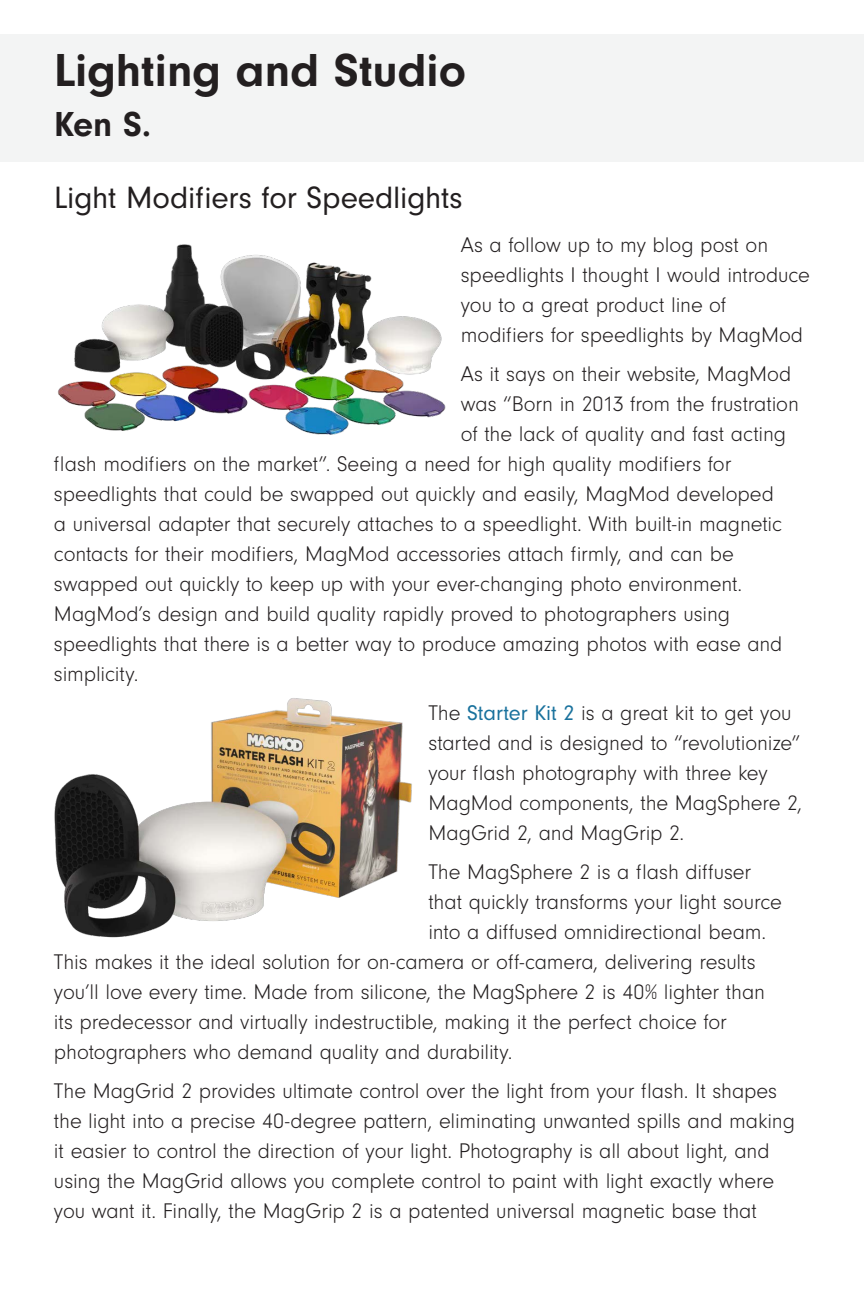
<style>
.page{position:relative;width:864px;height:1296px;background:#fff}
.page>*{position:absolute;margin:0;border:0;box-sizing:border-box;transform-origin:0 0}
.t1{font:700 48px "Neuzeit Gro";color:#231f20}
.t2{font:700 36px "Neuzeit Gro";color:#231f20}
.t3{font:32px "Neuzeit Gro";letter-spacing:-.005em;color:#231f20}
.t4{font:300 22px/30px "Neuzeit Gro";letter-spacing:-.005em;color:#231f20}
.s1{font-weight:400;color:#1a729d}
</style>
<div class="page">
<div style="left:0;top:35px;width:864px;height:127px;background:#f3f4f4"></div>
<img style="left:58px;top:244px;width:388px;height:191px">
<img style="left:54px;top:698px;width:358px;height:240px">
<h1 class="t1" style="left:54px;top:43px;width:414px">Lighting and Studio</h1>
<h2 class="t2" style="left:54px;top:104px;width:99px">Ken S.</h2>
<h3 class="t3" style="left:54px;top:180px;width:410px">Light Modifiers for Speedlights</h3>
<p class="t4" style="left:461px;top:230px;width:351px">As a follow up to my blog post on speedlights I thought I would introduce you to a great product line of modifiers for speedlights by MagMod</p>
<p class="t4" style="left:461px;top:359px;width:332px">As it says on their website, MagMod</p>
<p class="t4" style="left:461px;top:389px;width:340px">was “Born in 2013 from the frustration</p>
<p class="t4" style="left:461px;top:419px;width:327px">of the lack of quality and fast acting</p>
<p class="t4" style="left:54px;top:449px;width:679px">flash modifiers on the market”. Seeing a need for high quality modifiers for</p>
<p class="t4" style="left:54px;top:479px;width:721px">speedlights that could be swapped out quickly and easily, MagMod developed</p>
<p class="t4" style="left:54px;top:509px;width:730px">a universal adapter that securely attaches to a speedlight. With built-in magnetic</p>
<p class="t4" style="left:54px;top:539px;width:681px">contacts for their modifiers, MagMod accessories attach firmly, and can be</p>
<p class="t4" style="left:54px;top:569px;width:690px">swapped out quickly to keep up with your ever-changing photo environment.</p>
<p class="t4" style="left:54px;top:599px;width:678px">MagMod’s design and build quality rapidly proved to photographers using</p>
<p class="t4" style="left:54px;top:629px;width:730px">speedlights that there is a better way to produce amazing photos with ease and</p>
<p class="t4" style="left:54px;top:659px;width:86px">simplicity.</p>
<p class="t4" style="left:428px;top:698px;width:375px">The <span class="s1">Starter Kit 2</span> is a great kit to get you started and is designed to “revolutionize” your flash photography with three key MagMod components, the MagSphere 2, MagGrid 2, and MagGrip 2.</p>
<p class="t4" style="left:428px;top:857px;width:324px">The MagSphere 2 is a flash diffuser</p>
<p class="t4" style="left:428px;top:888px;width:355px">that quickly transforms your light source</p>
<p class="t4" style="left:428px;top:918px;width:339px">into a diffused omnidirectional beam.</p>
<p class="t4" style="left:54px;top:948px;width:703px">This makes it the ideal solution for on-camera or off-camera, delivering results</p>
<p class="t4" style="left:54px;top:978px;width:713px">you’ll love every time. Made from silicone, the MagSphere 2 is 40% lighter than</p>
<p class="t4" style="left:54px;top:1008px;width:674px">its predecessor and virtually indestructible, making it the perfect choice for</p>
<p class="t4" style="left:54px;top:1038px;width:460px">photographers who demand quality and durability.</p>
<p class="t4" style="left:54px;top:1077px;width:743px">The MagGrid 2 provides ultimate control over the light from your flash. It shapes the light into a precise 40-degree pattern, eliminating unwanted spills and making it easier to control the direction of your light. Photography is all about light, and using the MagGrid allows you complete control to paint with light exactly where you want it. Finally, the MagGrip 2 is a patented universal magnetic base that</p>
</div>
